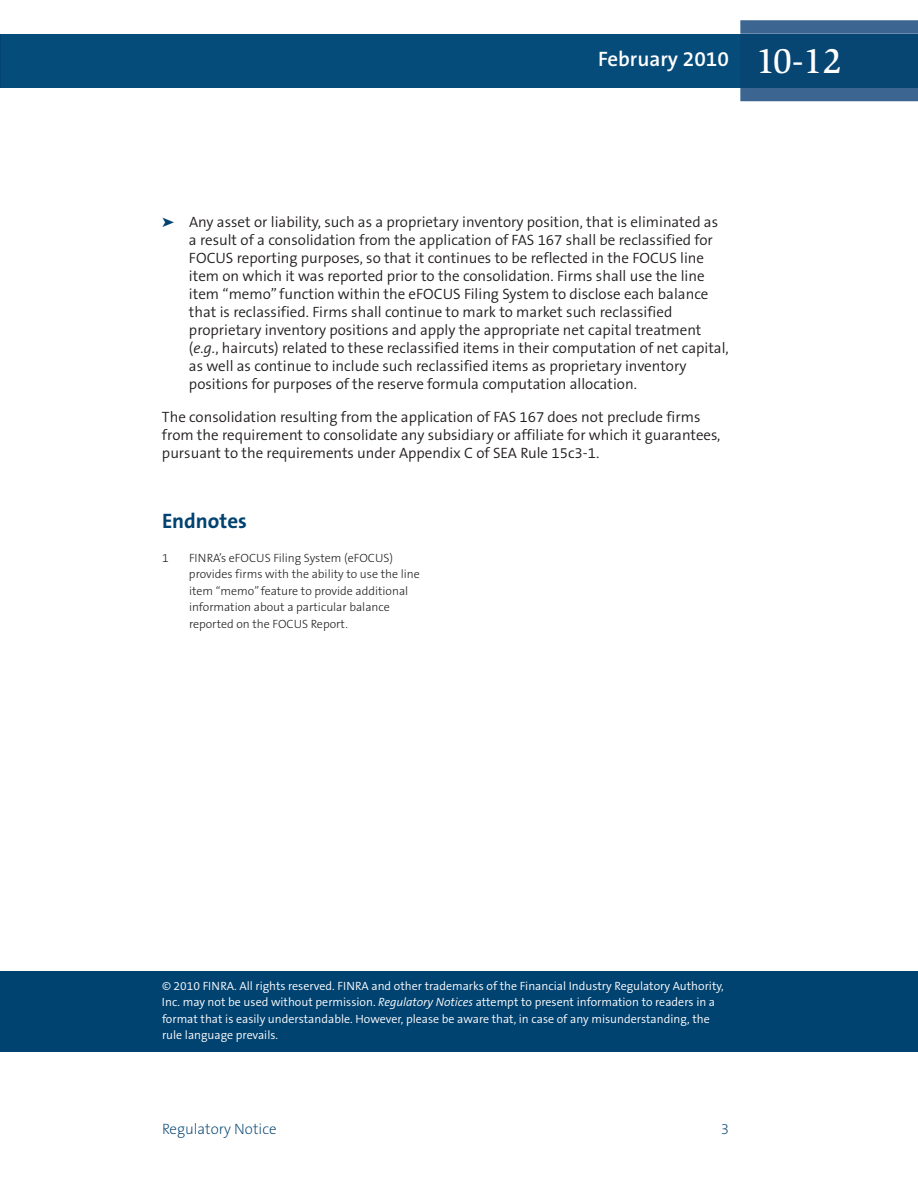
<style>
.page{position:relative;width:918px;height:1188px;background:#fff}
.page>*{position:absolute;margin:0;border:0;box-sizing:border-box;transform-origin:0 0}
.t1{font:500 36px "Slimbach LT";color:#fff}
.t2{font:600 21px "The Sans B6";color:#fff}
.t3{font:700 21px "The Sans B7";color:#004270}
.t4{font:300 15px/18px "The Sans B4";color:#231f20}
.t5{font:200 15px "The Sans B2";color:#004270}
.t6{font:300 12px/16.5px "The Sans B4";color:#fff}
.t7{font:300 12px/16.5px "The Sans B3";color:#231f20}
.s1{color:#004270}
.s2{font-style:italic}
</style>
<div class="page">
<div style="left:0;top:34px;width:740px;height:54px;background:#064c7a"></div>
<svg style="left:740px;top:20px;width:178px;height:81px;background:#3f6993"></svg>
<div style="left:740px;top:34px;width:178px;height:54px;background:#074573"></div>
<div style="left:0;top:971px;width:918px;height:81px;background:#004270"></div>
<hr style="left:0;top:34px;width:1px;height:54px;background:#034371">
<h2 class="t2" style="left:598px;top:48px;width:132px">February 2010</h2>
<h1 class="t1" style="left:756px;top:47px;width:88px">10-12</h1>
<p class="t4" style="left:189px;top:214px;width:541px;text-indent:-27px"><span class="s1">➤</span> Any asset or liability, such as a proprietary inventory position, that is eliminated as a result of a consolidation from the application of FAS 167 shall be reclassified for FOCUS reporting purposes, so that it continues to be reflected in the FOCUS line item on which it was reported prior to the consolidation. Firms shall use the line item “memo” function within the eFOCUS Filing System to disclose each balance that is reclassified. Firms shall continue to mark to market such reclassified proprietary inventory positions and apply the appropriate net capital treatment (<span class="s2">e.g.</span>, haircuts) related to these reclassified items in their computation of net capital, as well as continue to include such reclassified items as proprietary inventory positions for purposes of the reserve formula computation allocation.</p>
<p class="t4" style="left:162px;top:409px;width:560px">The consolidation resulting from the application of FAS 167 does not preclude firms from the requirement to consolidate any subsidiary or affiliate for which it guarantees, pursuant to the requirements under Appendix C of SEA Rule 15c3-1.</p>
<h2 class="t3" style="left:162px;top:510px;width:86px">Endnotes</h2>
<p class="t7" style="left:162px;top:550px;width:8px">1</p>
<p class="t7" style="left:189px;top:550px;width:232px">FINRA’s eFOCUS Filing System (eFOCUS) provides firms with the ability to use the line item “memo”feature to provide additional information about a particular balance reported on the FOCUS Report.</p>
<p class="t6" style="left:162px;top:978px;width:563px">© 2010 FINRA. All rights reserved. FINRA and other trademarks of the Financial Industry Regulatory Authority, Inc. may not be used without permission. <span class="s2">Regulatory Notices</span> attempt to present information to readers in a format that is easily understandable. However, please be aware that, in case of any misunderstanding, the rule language prevails.</p>
<p class="t5" style="left:162px;top:1121px;width:116px">Regulatory Notice</p>
<p class="t5" style="left:721px;top:1121px;width:10px">3</p>
</div>
